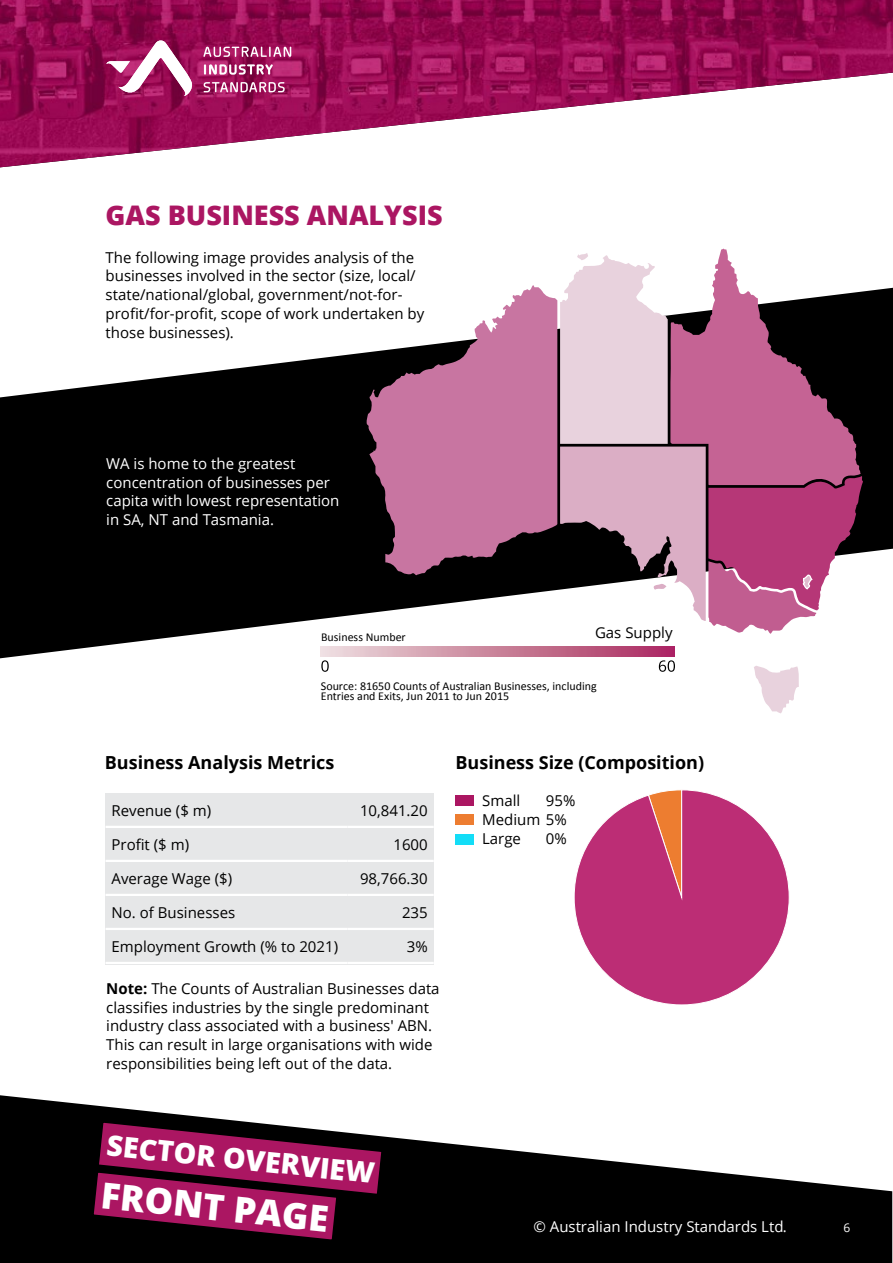
<style>
.page{position:relative;width:893px;height:1263px;background:#fff}
.page>*{position:absolute;margin:0;border:0;box-sizing:border-box;transform-origin:0 0}
.t1{font:800 36px "Open Sans";color:#fff}
.t2{font:800 28.5px "Open Sans";color:#fff}
.t3{font:800 27px "Open Sans";color:#ab1662}
.t4{font:700 18px "Open Sans";color:#000}
.t5{font:15px/18.8px "Open Sans";color:#000}
.t6{font:15px/18.8px "Open Sans";color:#fff}
.t7{font:12px/10.5px "Calibri";color:#000}
.t8{font:12px "Open Sans";color:#fff}
.s1{font-weight:700}
</style>
<div class="page">
<img style="left:0;top:0;width:893px;height:167px">
<svg style="left:106px;top:40px;width:87px;height:58px"></svg>
<svg style="left:203px;top:47px;width:88px;height:10px"></svg>
<svg style="left:204px;top:64px;width:69px;height:11px"></svg>
<svg style="left:204px;top:82px;width:81px;height:10px"></svg>
<svg style="left:0;top:1095px;width:892px;height:168px;fill:#000"></svg>
<svg style="left:0;top:288px;width:893px;height:370px;fill:#000"></svg>
<div style="left:106px;top:793px;width:328px;height:171px;background:#e6e7e8"></div>
<hr style="left:106px;top:826px;width:241px;height:2px;background:#fff">
<hr style="left:347px;top:826px;width:87px;height:2px;background:#fff">
<hr style="left:106px;top:860px;width:241px;height:2px;background:#fff">
<hr style="left:347px;top:860px;width:87px;height:2px;background:#fff">
<hr style="left:106px;top:894px;width:241px;height:2px;background:#fff">
<hr style="left:347px;top:894px;width:87px;height:2px;background:#fff">
<hr style="left:106px;top:928px;width:241px;height:2px;background:#fff">
<hr style="left:347px;top:928px;width:87px;height:2px;background:#fff">
<hr style="left:106px;top:962px;width:241px;height:2px;background:#fff">
<hr style="left:347px;top:962px;width:87px;height:2px;background:#fff">
<svg style="left:574px;top:790px;width:216px;height:215px"></svg>
<div style="left:455px;top:796px;width:18px;height:10px;background:#ab1662"></div>
<div style="left:455px;top:815px;width:18px;height:10px;background:#ed7d31"></div>
<div style="left:455px;top:834px;width:18px;height:10px;background:#13ddf7"></div>
<svg style="left:754px;top:666px;width:45px;height:47px"></svg>
<svg style="left:366px;top:285px;width:191px;height:290px;background:#ae7593"></svg>
<svg style="left:560px;top:253px;width:303px;height:381px"></svg>
<svg style="left:321px;top:660px;width:8px;height:12px"></svg>
<svg style="left:659px;top:660px;width:16px;height:12px"></svg>
<img style="left:321px;top:646px;width:353px;height:11px">
<svg style="left:91px;top:1120px;width:293px;height:122px;background:#711644"></svg>
<h3 class="t3" style="left:106px;top:194px;width:339px">GAS BUSINESS ANALYSIS</h3>
<p class="t5" style="left:106px;top:247px;width:320px">The following image provides analysis of the businesses involved in the sector (size, local/ state/national/global, government/not-for&shy;profit/for-profit, scope of work undertaken by those businesses).</p>
<p class="t6" style="left:106px;top:454px;width:235px">WA is home to the greatest concentration of businesses per capita with lowest representation in SA, NT and Tasmania.</p>
<p class="t7" style="left:321px;top:631px;width:86px">Business Number</p>
<p class="t5" style="left:595px;top:622px;width:79px">Gas Supply</p>
<p class="t7" style="left:321px;top:681px;width:277px">Source: 81650 Counts of Australian Businesses, including<br>Entries and Exits, Jun 2011 to Jun 2015</p>
<p class="t4" style="left:105px;top:750px;width:231px">Business Analysis Metrics</p>
<p class="t4" style="left:455px;top:750px;width:250px">Business Size (Composition)</p>
<p class="t5" style="left:482px;top:791px;width:86px">Small<br>Medium 5%<br>Large</p>
<p class="t5" style="left:546px;top:791px;width:31px">95%</p>
<p class="t5" style="left:546px;top:829px;width:22px">0%</p>
<p class="t5" style="left:112px;top:800px;width:101px">Revenue ($ m)</p>
<p class="t5" style="left:360px;top:800px;width:69px">10,841.20</p>
<p class="t5" style="left:112px;top:834px;width:79px">Profit ($ m)</p>
<p class="t5" style="left:393px;top:834px;width:36px">1600</p>
<p class="t5" style="left:112px;top:868px;width:122px">Average Wage ($)</p>
<p class="t5" style="left:360px;top:868px;width:69px">98,766.30</p>
<p class="t5" style="left:112px;top:902px;width:125px">No. of Businesses</p>
<p class="t5" style="left:402px;top:902px;width:27px">235</p>
<p class="t5" style="left:112px;top:936px;width:228px">Employment Growth (% to 2021)</p>
<p class="t5" style="left:407px;top:936px;width:22px">3%</p>
<p class="t5" style="left:106px;top:979px;width:335px"><span class="s1">Note:</span> The Counts of Australian Businesses data classifies industries by the single predominant industry class associated with a business' ABN.<br>This can result in large organisations with wide responsibilities being left out of the data.</p>
<h2 class="t2" style="left:109px;top:1123px;width:271px;rotate:6deg">SECTOR OVERVIEW</h2>
<h1 class="t1" style="left:104px;top:1167px;width:230px;rotate:6deg">FRONT PAGE</h1>
<p class="t6" style="left:533px;top:1217px;width:255px">© Australian Industry Standards Ltd.</p>
<p class="t8" style="left:843px;top:1219px;width:8px">6</p>
</div>
